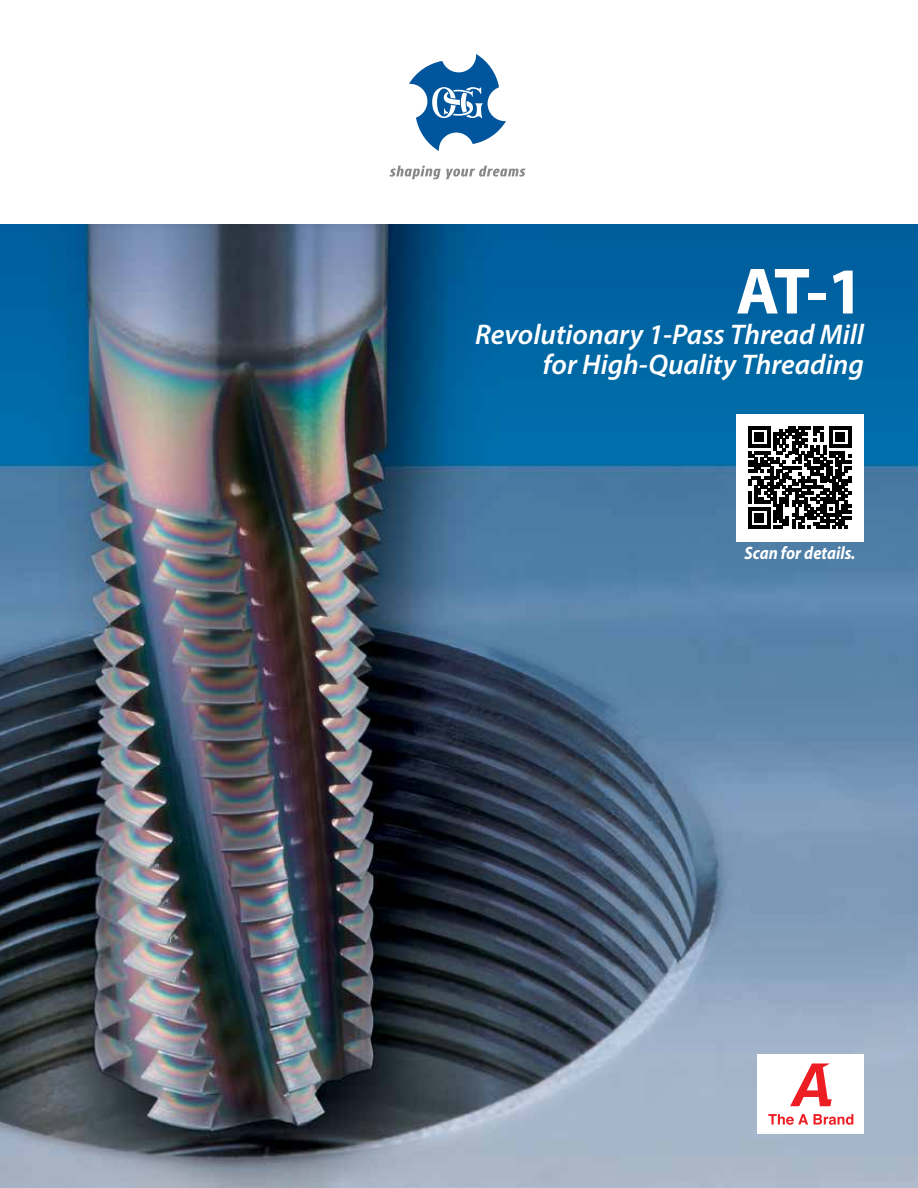
<style>
.page{position:relative;width:918px;height:1188px;background:#fff}
.page>*{position:absolute;margin:0;border:0;box-sizing:border-box;transform-origin:0 0}
.t1{font:700 66px "Myriad Pro";color:#fff}
.t2{font:italic 600 28.5px/30px "Myriad Pro";color:#fff;text-align:right}
.t3{font:italic 700 18px "Myriad Pro";color:#fff;scale:.9 1}
</style>
<div class="page">
<img style="left:0;top:225px;width:918px;height:963px">
<div style="left:758px;top:1054px;width:106px;height:80px;background:#fff"></div>
<svg style="left:790px;top:1063px;width:42px;height:43px"></svg>
<svg style="left:768px;top:1114px;width:40px;height:11px"></svg>
<svg style="left:814px;top:1114px;width:39px;height:11px"></svg>
<div style="left:736px;top:414px;width:128px;height:127px;background:#fff"></div>
<svg style="left:748px;top:426px;width:103px;height:103px"></svg>
<svg style="left:409px;top:54px;width:97px;height:97px"></svg>
<svg style="left:390px;top:166px;width:135px;height:13px"></svg>
<h1 class="t1" style="left:736px;top:248px;width:129px">AT-1</h1>
<p class="t2" style="left:475px;top:318px;width:390px">Revolutionary 1-Pass Thread Mill for High-Quality Threading</p>
<p class="t3" style="left:745px;top:542px;width:125px">Scan for details.</p>
</div>
